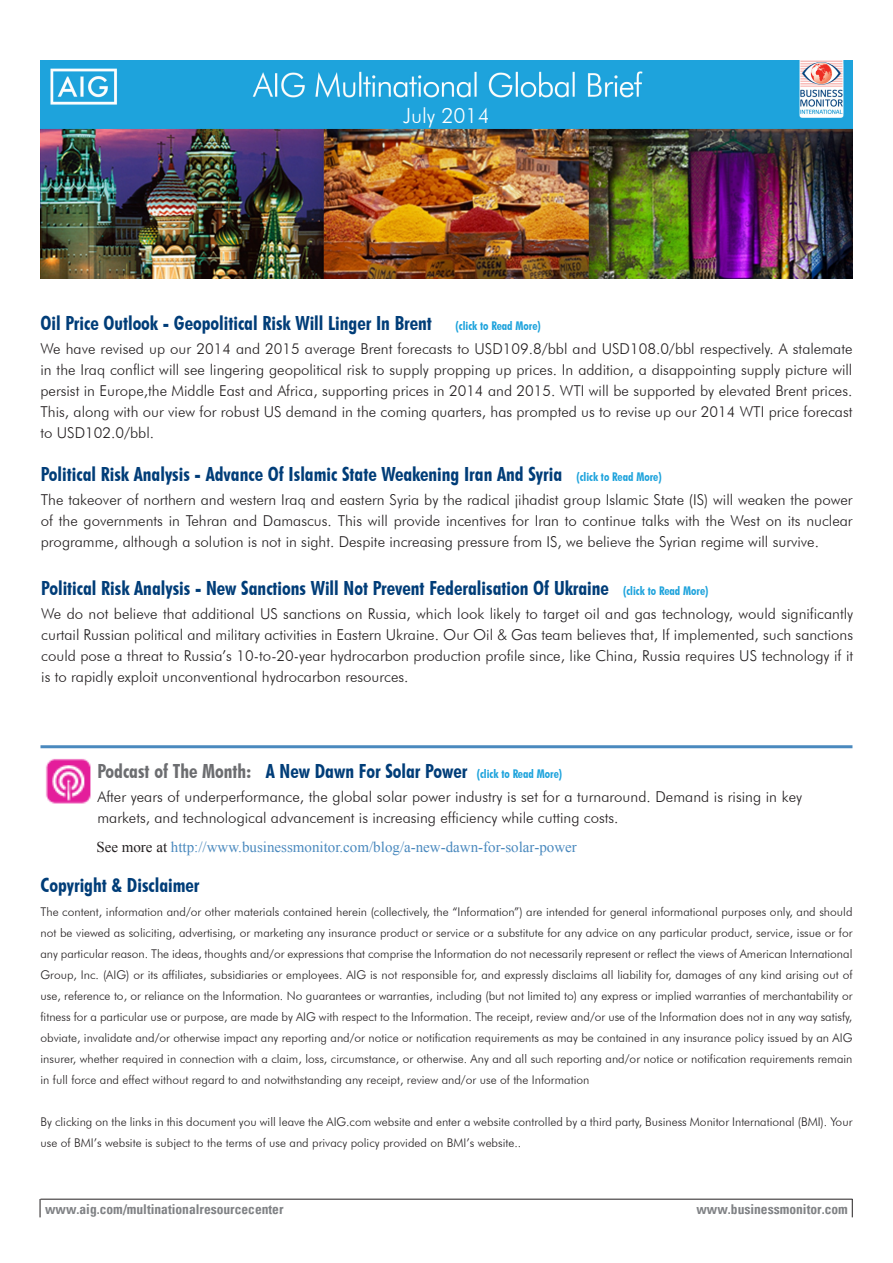
<style>
.page{position:relative;width:893px;height:1263px;background:#fff}
.page>*{position:absolute;margin:0;border:0;box-sizing:border-box;transform-origin:0 0}
.maintablesubhead{font:300 21px "Futura BT";color:#fff}
.t1{font:700 condensed 19.5px "Futura BT";color:#003d78}
.body1{font:300 15px/21px "Futura BT";color:#231f20;text-align:justify}
.body1-2{font:15px "Times New Roman";color:#4a89be}
.Supscription_info{font:700 condensed 13.5px "Univers";color:#808285}
.body1-3{font:300 12px/21px "Futura BT";color:#231f20;text-align:justify}
.s1{font-size:12px;color:#1ea3dc}
.s2{color:#6c6d70}
.s3{color:#231f20}
</style>
<div class="page">
<svg style="left:40px;top:1200px;width:1px;height:17px"></svg>
<svg style="left:852px;top:1199px;width:1px;height:18px"></svg>
<hr style="left:40px;top:1199px;width:812px;height:1px;background:#231f20">
<hr style="left:40px;top:745px;width:812px;height:3px;background:#4a89be">
<img style="left:45px;top:758px;width:46px;height:46px">
<img style="left:40px;top:61px;width:812px;height:218px">
<p class="maintablesubhead" style="left:403px;top:103px;width:88px">July 2014</p>
<p class="t1" style="left:40px;top:312px;width:502px">Oil Price Outlook - Geopolitical Risk Will Linger In Brent <span class="s1">(click to Read More)</span></p>
<p class="body1" style="left:40px;top:338px;width:813px">We have revised up our 2014 and 2015 average Brent forecasts to USD109.8/bbl and USD108.0/bbl respectively. A stalemate in the Iraq conflict will see lingering geopolitical risk to supply propping up prices. In addition, a disappointing supply picture will persist in Europe,the Middle East and Africa, supporting prices in 2014 and 2015. WTI will be supported by elevated Brent prices.<br>This, along with our view for robust US demand in the coming quarters, has prompted us to revise up our 2014 WTI price forecast to USD102.0/bbl.</p>
<p class="t1" style="left:41px;top:462px;width:622px">Political Risk Analysis - Advance Of Islamic State Weakening Iran And Syria <span class="s1">(click to Read More)</span></p>
<p class="body1" style="left:41px;top:489px;width:813px">The takeover of northern and western Iraq and eastern Syria by the radical jihadist group Islamic State (IS) will weaken the power of the governments in Tehran and Damascus. This will provide incentives for Iran to continue talks with the West on its nuclear programme, although a solution is not in sight. Despite increasing pressure from IS, we believe the Syrian regime will survive.</p>
<p class="t1" style="left:41px;top:577px;width:669px">Political Risk Analysis - New Sanctions Will Not Prevent Federalisation Of Ukraine <span class="s1">(click to Read More)</span></p>
<p class="body1" style="left:41px;top:603px;width:813px">We do not believe that additional US sanctions on Russia, which look likely to target oil and gas technology, would significantly curtail Russian political and military activities in Eastern Ukraine. Our Oil &amp; Gas team believes that, If implemented, such sanctions could pose a threat to Russia’s 10-to-20-year hydrocarbon production profile since, like China, Russia requires US technology if it is to rapidly exploit unconventional hydrocarbon resources.</p>
<p class="t1" style="left:97px;top:759px;width:466px"><span class="s2">Podcast of The Month:</span> A New Dawn For Solar Power <span class="s1">(click to Read More)</span></p>
<p class="body1" style="left:97px;top:785px;width:706px">After years of underperformance, the global solar power industry is set for a turnaround. Demand is rising in key markets, and technological advancement is increasing efficiency while cutting costs.</p>
<p class="body1-2" style="left:96px;top:837px;width:482px"><span class="s3">See more at</span> http://www.businessmonitor.com/blog/a-new-dawn-for-solar-power</p>
<p class="t1" style="left:40px;top:873px;width:161px">Copyright &amp; Disclaimer</p>
<p class="body1-3" style="left:40px;top:901px;width:813px">The content, information and/or other materials contained herein (collectively, the “Information”) are intended for general informational purposes only, and should not be viewed as soliciting, advertising, or marketing any insurance product or service or a substitute for any advice on any particular product, service, issue or for any particular reason. The ideas, thoughts and/or expressions that comprise the Information do not necessarily represent or reflect the views of American International Group, Inc. (AIG) or its affiliates, subsidiaries or employees. AIG is not responsible for, and expressly disclaims all liability for, damages of any kind arising out of use, reference to, or reliance on the Information. No guarantees or warranties, including (but not limited to) any express or implied warranties of merchantability or fitness for a particular use or purpose, are made by AIG with respect to the Information. The receipt, review and/or use of the Information does not in any way satisfy, obviate, invalidate and/or otherwise impact any reporting and/or notice or notification requirements as may be contained in any insurance policy issued by an AIG insurer, whether required in connection with a claim, loss, circumstance, or otherwise. Any and all such reporting and/or notice or notification requirements remain in full force and effect without regard to and notwithstanding any receipt, review and/or use of the Information</p>
<p class="body1-3" style="left:40px;top:1111px;width:813px">By clicking on the links in this document you will leave the AIG.com website and enter a website controlled by a third party, Business Monitor International (BMI). Your use of BMI’s website is subject to the terms of use and privacy policy provided on BMI’s website..</p>
<p class="Supscription_info" style="left:45px;top:1201px;width:240px">www.aig.com/multinationalresourcecenter</p>
<p class="Supscription_info" style="left:696px;top:1201px;width:153px">www.businessmonitor.com</p>
</div>
